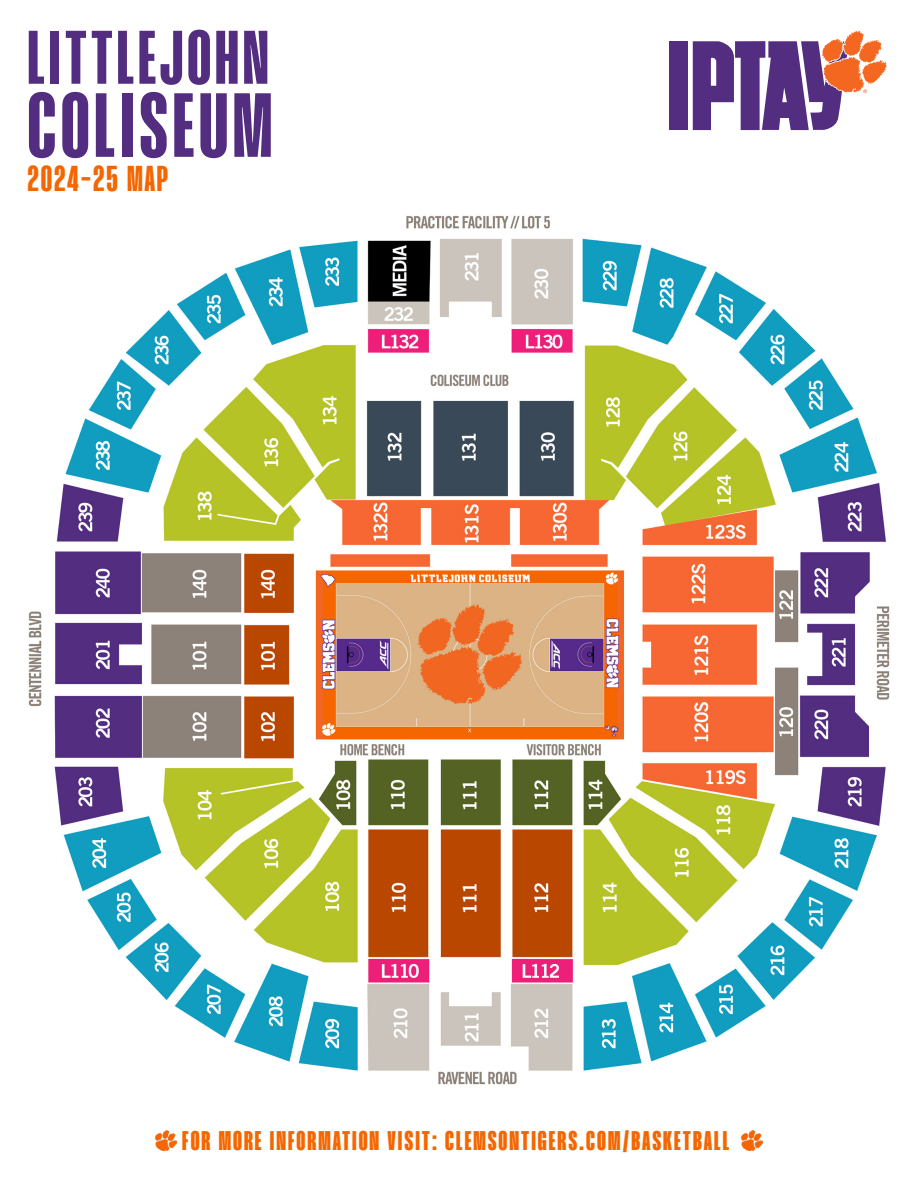
<style>
.page{position:relative;width:918px;height:1188px;background:#fff}
.page>*{position:absolute;margin:0;border:0;box-sizing:border-box;transform-origin:0 0}
.t1{font:700 90.75px "Mango Grotesque";letter-spacing:.05em;color:#532d80}
.t2{font:700 75.6px "Mango Grotesque";letter-spacing:.05em;color:#532d80}
.t3{font:700 36px "Mango Grotesque";letter-spacing:.05em;color:#f56600}
.t4{font:800 27px "Mango Grotesque";letter-spacing:.075em;color:#f56600}
</style>
<div class="page">
<img style="left:28px;top:215px;width:862px;height:870px">
<svg style="left:669px;top:30px;width:218px;height:101px"></svg>
<img style="left:155px;top:1130px;width:22px;height:21px">
<img style="left:741px;top:1130px;width:22px;height:21px">
<p class="t2" style="left:27px;top:14px;width:243px">LITTLEJOHN</p>
<p class="t1" style="left:27px;top:74px;width:246px">COLISEUM</p>
<p class="t3" style="left:27px;top:158px;width:143px">2024-25 MAP</p>
<p class="t4" style="left:182px;top:1126px;width:548px">FOR MORE INFORMATION VISIT: CLEMSONTIGERS.COM/BASKETBALL</p>
</div>
